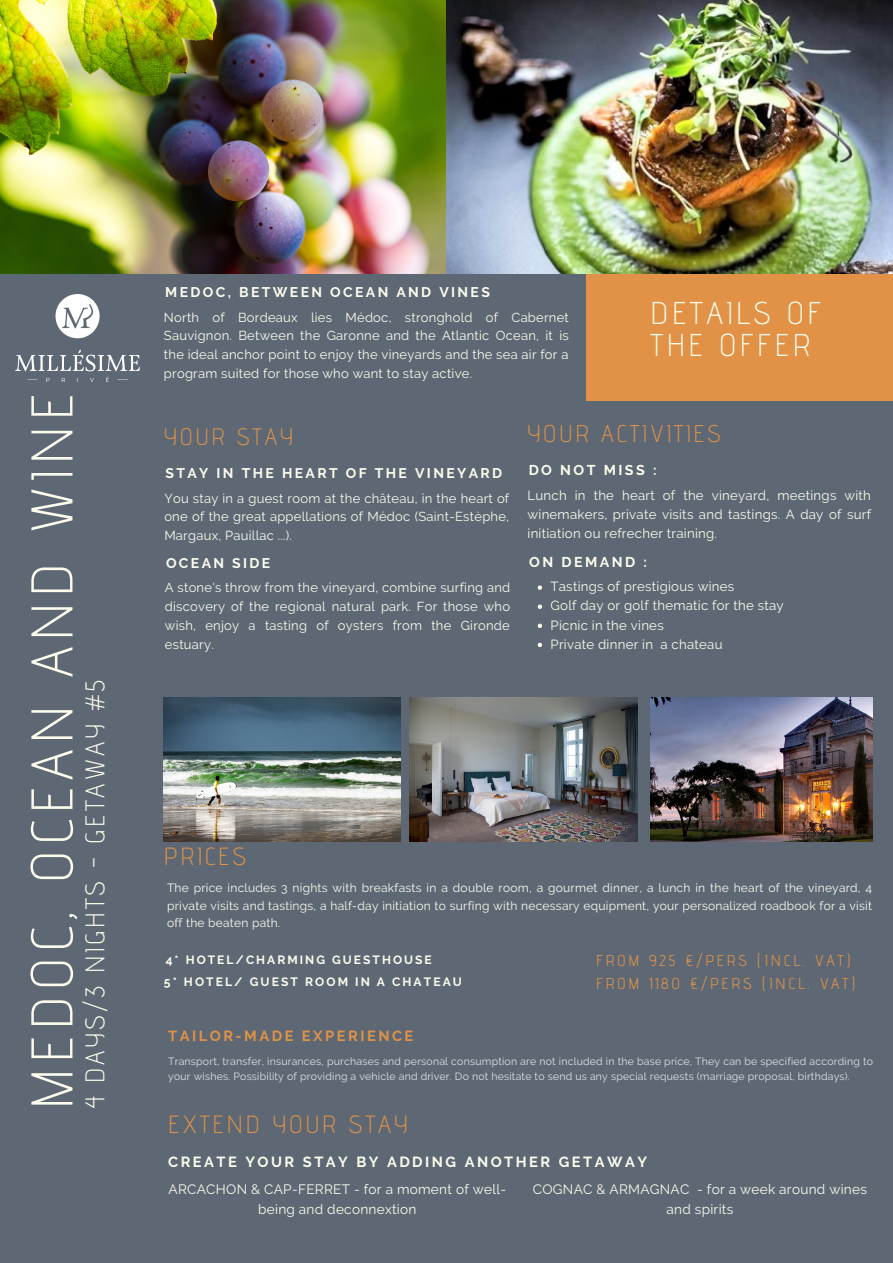
<style>
.page{position:relative;width:893px;height:1263px;background:#fff}
.page>*{position:absolute;margin:0;border:0;box-sizing:border-box;transform-origin:0 0}
.t1{font:300 58.65px "Advent Pro";letter-spacing:.1em;color:#fcfced}
.t2{font:300 31.5px/31.7px "Advent Pro";letter-spacing:.11em;color:#fcfced}
.t3{font:300 27px "Advent Pro";letter-spacing:.1em;color:#fcfced}
.t4{font:300 24.9px "Advent Pro";letter-spacing:.11em;color:#e19246}
.t5{font:300 24.15px "Advent Pro";letter-spacing:.11em;color:#e19246}
.t6{font:300 23.7px "Advent Pro";letter-spacing:.11em;color:#e19246}
.t7{font:15.75px/22.6px "Advent Pro";letter-spacing:.17em;color:#e19246}
.t8{font:700 14.62px "Raleway";letter-spacing:.17em;color:#fcfced}
.t9{font:700 14.62px "Raleway";letter-spacing:.17em;color:#e19246}
.t10{font:700 14.25px "Raleway";letter-spacing:.17em;color:#fcfced}
.t11{font:700 13.95px "Raleway";letter-spacing:.17em;color:#fcfced}
.t12{font:13.58px/19.6px "Raleway";letter-spacing:.02em;color:#fcfced;text-align:center}
.t13{font:13.2px/19px "Raleway";letter-spacing:.02em;color:#fcfced;text-align:justify}
.t14{font:12.98px/18.8px "Raleway";letter-spacing:.02em;color:#fcfced;text-align:justify}
.t15{font:700 12.15px "Raleway";letter-spacing:.17em;color:#fcfced}
.t16{font:12px/17.5px "Raleway";letter-spacing:.02em;color:#fcfced;text-align:justify}
.t17{font:700 12px "Raleway";letter-spacing:.17em;color:#fcfced}
.t18{font:10.5px/15.2px "Raleway";letter-spacing:.02em;color:#dee3e7}
</style>
<div class="page">
<div style="left:0;top:218px;width:893px;height:1045px;background:#5d6874"></div>
<div style="left:586px;top:273px;width:307px;height:127px;background:#e19246"></div>
<img style="left:0;top:0;width:447px;height:273px">
<img style="left:447px;top:0;width:446px;height:274px">
<img style="left:164px;top:697px;width:237px;height:144px">
<img style="left:410px;top:697px;width:228px;height:144px">
<img style="left:650px;top:697px;width:222px;height:144px">
<img style="left:16px;top:294px;width:124px;height:87px">
<svg style="left:537px;top:585px;width:5px;height:5px"></svg>
<svg style="left:537px;top:604px;width:5px;height:5px"></svg>
<svg style="left:537px;top:624px;width:5px;height:4px"></svg>
<svg style="left:537px;top:643px;width:5px;height:4px"></svg>
<h1 class="t1" style="left:16px;top:1109px;width:718px;rotate:-90deg">MEDOC, OCEAN AND WINE</h1>
<h3 class="t3" style="left:79px;top:1109px;width:430px;rotate:-90deg">4 DAYS/3 NIGHTS - GETAWAY #5</h3>
<p class="t11" style="left:165px;top:284px;width:326px">MEDOC, BETWEEN OCEAN AND VINES</p>
<p class="t14" style="left:164px;top:308px;width:406px">North of Bordeaux lies Médoc, stronghold of Cabernet Sauvignon. Between the Garonne and the Atlantic Ocean, it is the ideal anchor point to enjoy the vineyards and the sea air for a program suited for those who want to stay active.</p>
<h2 class="t2" style="left:650px;top:297px;width:173px">DETAILS OF<br>THE OFFER</h2>
<h3 class="t6" style="left:164px;top:423px;width:131px">YOUR STAY</h3>
<p class="t11" style="left:165px;top:465px;width:338px">STAY IN THE HEART OF THE VINEYARD</p>
<p class="t14" style="left:164px;top:488px;width:346px">You stay in a guest room at the château, in the heart of one of the great appellations of Médoc (Saint-Estèphe, Margaux, Pauillac ...).</p>
<p class="t11" style="left:166px;top:555px;width:106px">OCEAN SIDE</p>
<p class="t14" style="left:165px;top:578px;width:347px">A stone's throw from the vineyard, combine surfing and discovery of the regional natural park. For those who wish, enjoy a tasting of oysters from the Gironde estuary.</p>
<h3 class="t5" style="left:527px;top:419px;width:195px">YOUR ACTIVITIES</h3>
<p class="t10" style="left:529px;top:462px;width:129px">DO NOT MISS :</p>
<p class="t13" style="left:527px;top:486px;width:345px">Lunch in the heart of the vineyard, meetings with winemakers, private visits and tastings. A day of surf initiation ou refrecher training.</p>
<p class="t10" style="left:529px;top:553px;width:119px">ON DEMAND :</p>
<p class="t13" style="left:550px;top:577px;width:235px;text-align:left">Tastings of prestigious wines<br>Golf day or golf thematic for the stay<br>Picnic in the vines<br>Private dinner in a chateau</p>
<h3 class="t4" style="left:164px;top:840px;width:84px">PRICES</h3>
<p class="t16" style="left:167px;top:879px;width:706px">The price includes 3 nights with breakfasts in a double room, a gourmet dinner, a lunch in the heart of the vineyard, 4 private visits and tastings, a half-day initiation to surfing with necessary equipment, your personalized roadbook for a visit off the beaten path.</p>
<p class="t17" style="left:166px;top:952px;width:267px">4* HOTEL/CHARMING GUESTHOUSE</p>
<p class="t15" style="left:164px;top:974px;width:299px">5* HOTEL/ GUEST ROOM IN A CHATEAU</p>
<p class="t9" style="left:168px;top:1027px;width:247px">TAILOR-MADE EXPERIENCE</p>
<p class="t7" style="left:596px;top:949px;width:261px">FROM 925 €/PERS (INCL. VAT)<br>FROM 1180 €/PERS (INCL. VAT)</p>
<p class="t18" style="left:168px;top:1054px;width:706px">Transport, transfer, insurances, purchases and personal consumption are not included in the base price, They can be specified according to your wishes. Possibility of providing a vehicle and driver. Do not hesitate to send us any special requests (marriage proposal, birthdays).</p>
<h3 class="t4" style="left:168px;top:1108px;width:241px">EXTEND YOUR STAY</h3>
<p class="t8" style="left:168px;top:1153px;width:480px">CREATE YOUR STAY BY ADDING ANOTHER GETAWAY</p>
<p class="t12" style="left:169px;top:1179px;width:339px">ARCACHON &amp; CAP-FERRET - for a moment of well&shy;being and deconnextion</p>
<p class="t12" style="left:533px;top:1179px;width:336px">COGNAC &amp; ARMAGNAC - for a week around wines and spirits</p>
</div>
